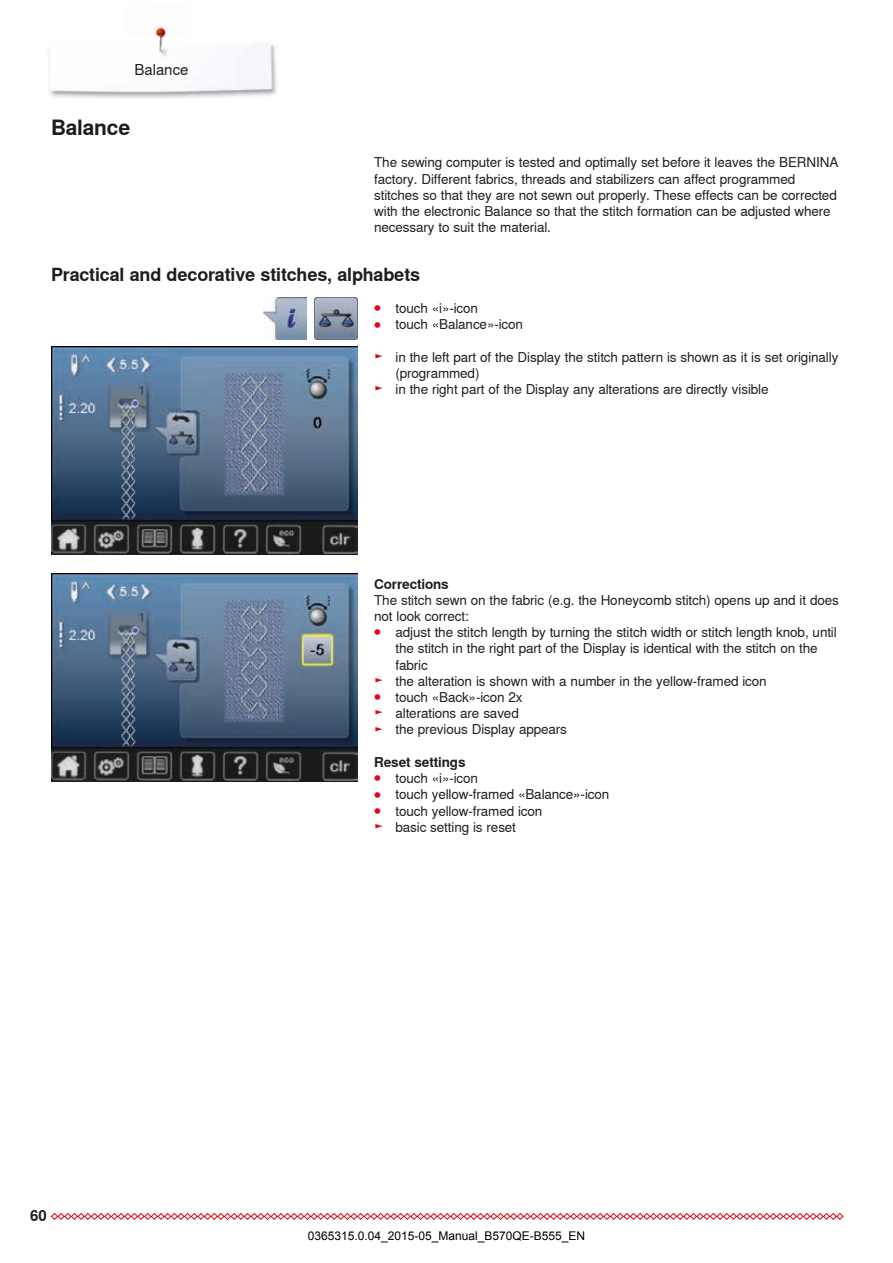
<style>
.page{position:relative;width:893px;height:1263px;background:#fff}
.page>*{position:absolute;margin:0;border:0;box-sizing:border-box;transform-origin:0 0}
.t1{font:700 21px "Nimbus Sans Global";letter-spacing:-.01em;color:#1d1d1b}
.t2{font:700 18px "Nimbus Sans Global";letter-spacing:-.01em;color:#1d1d1b}
.t3{font:15px "Nimbus Sans Global";letter-spacing:-.005em;color:#1d1d1b}
.t4{font:700 15px "Nimbus Sans Global";color:#1d1d1b}
.t5{font:13.5px/16.2px "Nimbus Sans Global";letter-spacing:-.01em;color:#1d1d1b}
.t6{font:700 13.5px "Nimbus Sans Global";letter-spacing:-.01em;color:#1d1d1b}
.t7{font:12px "Arial";color:#000}
.s1{font-weight:700;font-size:12px;color:#e30614}
.s2{color:#e30614}
.s3{font-weight:700}
</style>
<div class="page">
<svg style="left:51px;top:1213px;width:793px;height:7px"></svg>
<img style="left:49px;top:44px;width:228px;height:54px">
<img style="left:125px;top:27px;width:65px;height:48px">
<img style="left:315px;top:297px;width:42px;height:43px">
<img style="left:264px;top:297px;width:42px;height:43px">
<img style="left:51px;top:347px;width:306px;height:208px">
<img style="left:51px;top:573px;width:306px;height:209px">
<p class="t3" style="left:135px;top:61px;width:56px">Balance</p>
<h1 class="t1" style="left:51px;top:115px;width:81px">Balance</h1>
<p class="t5" style="left:374px;top:155px;width:466px">The sewing computer is tested and optimally set before it leaves the BERNINA factory. Different fabrics, threads and stabilizers can affect programmed stitches so that they are not sewn out properly. These effects can be corrected with the electronic Balance so that the stitch formation can be adjusted where necessary to suit the material.</p>
<h2 class="t2" style="left:51px;top:264px;width:371px">Practical and decorative stitches, alphabets</h2>
<p class="t5" style="left:374px;top:300px;width:150px"><span class="s1">⦁</span> touch «i»-icon<br><span class="s1">⦁</span> touch «Balance»-icon</p>
<p class="t5" style="left:374px;top:349px;width:466px"><span class="s2">►</span> in the left part of the Display the stitch pattern is shown as it is set originally</p>
<p class="t5" style="left:395px;top:365px;width:86px">(programmed)</p>
<p class="t5" style="left:374px;top:381px;width:396px"><span class="s2">►</span> in the right part of the Display any alterations are directly visible</p>
<p class="t4" style="left:30px;top:1207px;width:18px">60</p>
<p class="t6" style="left:374px;top:576px;width:76px">Corrections</p>
<p class="t5" style="left:374px;top:592px;width:466px">The stitch sewn on the fabric (e.g. the Honeycomb stitch) opens up and it does</p>
<p class="t5" style="left:374px;top:608px;width:96px">not look correct:</p>
<p class="t5" style="left:374px;top:624px;width:464px"><span class="s1">⦁</span> adjust the stitch length by turning the stitch width or stitch length knob, until</p>
<p class="t5" style="left:395px;top:641px;width:424px">the stitch in the right part of the Display is identical with the stitch on the</p>
<p class="t5" style="left:395px;top:657px;width:34px">fabric</p>
<p class="t5" style="left:374px;top:673px;width:394px"><span class="s2">►</span> the alteration is shown with a number in the yellow-framed icon</p>
<p class="t5" style="left:374px;top:689px;width:150px"><span class="s1">⦁</span> touch «Back»-icon 2x</p>
<p class="t5" style="left:374px;top:705px;width:146px"><span class="s2">►</span> alterations are saved</p>
<p class="t5" style="left:374px;top:722px;width:194px"><span class="s2">►</span> the previous Display appears</p>
<p class="t5" style="left:374px;top:754px;width:237px"><span class="s3">Reset settings<br></span><span class="s1">⦁</span> touch «i»-icon<br><span class="s1">⦁</span> touch yellow-framed «Balance»-icon <span class="s1">⦁</span> touch yellow-framed icon<br><span class="s2">►</span> basic setting is reset</p>
<p class="t7" style="left:308px;top:1227px;width:279px">0365315.0.04_2015-05_Manual_B570QE-B555_EN</p>
</div>
